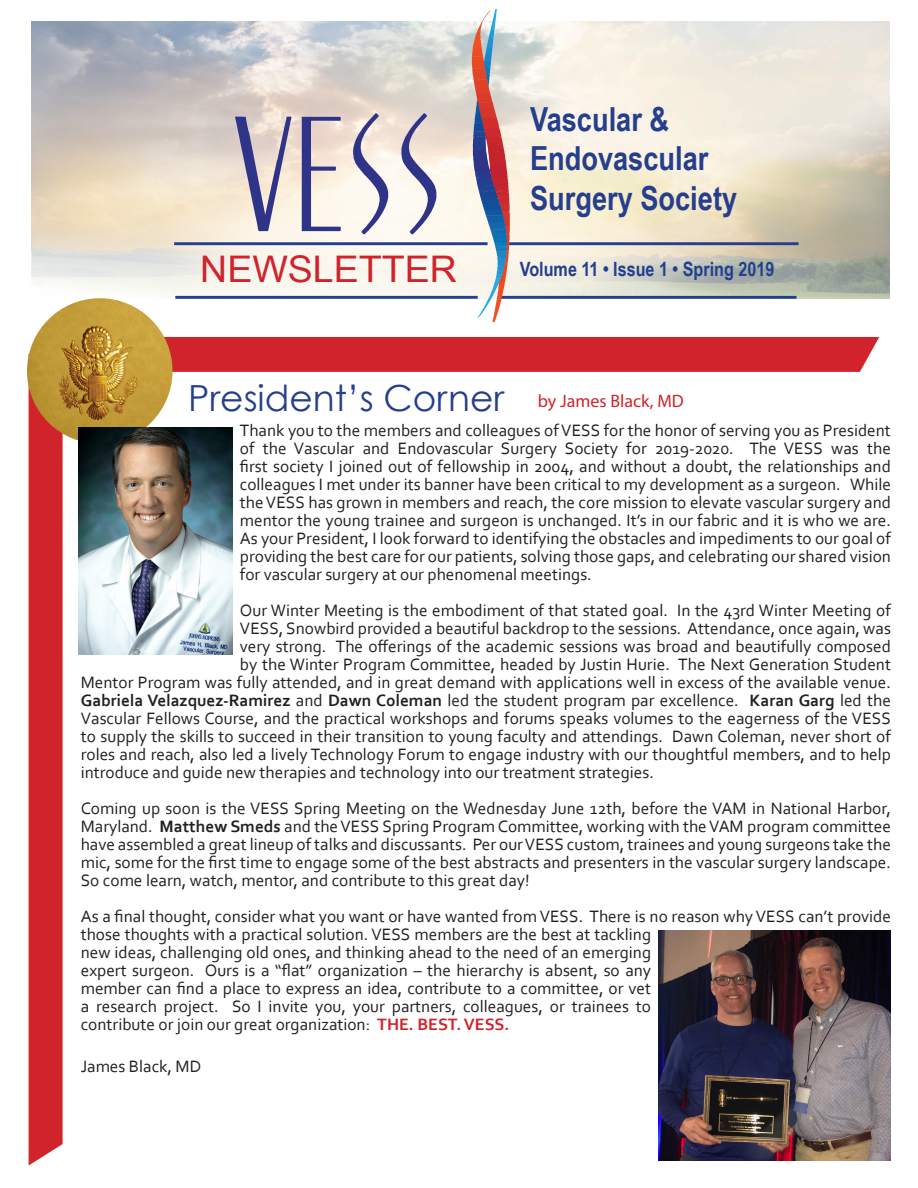
<style>
.page{position:relative;width:918px;height:1188px;background:#fff}
.page>*{position:absolute;margin:0;border:0;box-sizing:border-box;transform-origin:0 0}
.t1{font:36.6px "Arial Narrow";color:#d1232a;scale:1.25 1}
.t2{font:36px "Century Gothic";color:#253f8e}
.t3{font:700 33.15px "Arial Narrow";color:#253f8e}
.t4{font:700 19.65px "Arial Narrow";color:#233f8f}
.t5{font:18px "Myriad Pro";color:#d1232a}
.t6{font:17.25px/18px "Corbel";color:#231f20;text-align:justify}
.t7{font:700 17.25px "Corbel";color:#231f20}
.s1{font-weight:400}
.s2{font-weight:700}
.s3{font-weight:700;color:#d1232a}
</style>
<div class="page">
<hr style="left:175px;top:296px;width:303px;height:3px;background:#253f8e">
<hr style="left:174px;top:242px;width:314px;height:3px;background:#253f8e">
<hr style="left:499px;top:296px;width:298px;height:3px;background:#253f8e">
<hr style="left:507px;top:242px;width:292px;height:3px;background:#253f8e">
<div style="left:165px;top:337px;width:714px;height:35px;background:#d1232a"></div>
<div style="left:29px;top:390px;width:34px;height:776px;background:#d1232a"></div>
<img style="left:27px;top:298px;width:146px;height:146px;border-radius:73px">
<img style="left:79px;top:428px;width:154px;height:226px">
<img style="left:659px;top:930px;width:232px;height:231px">
<svg style="left:301px;top:116px;width:40px;height:115px;background:#bab2c2"></svg>
<svg style="left:235px;top:116px;width:57px;height:115px;background:#bdb4c0"></svg>
<svg style="left:401px;top:113px;width:36px;height:122px"></svg>
<svg style="left:353px;top:113px;width:36px;height:122px"></svg>
<img style="left:472px;top:9px;width:38px;height:313px">
<h1 class="t1" style="left:200px;top:242px;width:207px">NEWSLETTER</h1>
<p class="t3" style="left:530px;top:94px;width:141px">Vascular &amp;</p>
<p class="t3" style="left:530px;top:134px;width:180px">Endovascular</p>
<p class="t3" style="left:530px;top:173px;width:209px">Surgery Society</p>
<p class="t4" style="left:520px;top:254px;width:256px">Volume 11 • Issue 1 • Spring 2019</p>
<p class="t2" style="left:188px;top:376px;width:317px">President’s Corner</p>
<p class="t5" style="left:538px;top:390px;width:148px">by James Black, MD</p>
<p class="t6" style="left:240px;top:421px;width:653px">Thank you to the members and colleagues of VESS for the honor of serving you as President of the Vascular and Endovascular Surgery Society for 2019-2020. The VESS was the first society I joined out of fellowship in 2004, and without a doubt, the relationships and colleagues I met under its banner have been critical to my development as a surgeon. While the VESS has grown in members and reach, the core mission to elevate vascular surgery and mentor the young trainee and surgeon is unchanged. It’s in our fabric and it is who we are.<br>As your President, I look forward to identifying the obstacles and impediments to our goal of providing the best care for our patients, solving those gaps, and celebrating our shared vision for vascular surgery at our phenomenal meetings.</p>
<p class="t6" style="left:240px;top:601px;width:653px">Our Winter Meeting is the embodiment of that stated goal. In the 43rd Winter Meeting of</p>
<p class="t6" style="left:240px;top:619px;width:653px">VESS, Snowbird provided a beautiful backdrop to the sessions. Attendance, once again, was</p>
<p class="t6" style="left:240px;top:637px;width:653px">very strong. The offerings of the academic sessions was broad and beautifully composed</p>
<p class="t6" style="left:240px;top:655px;width:653px">by the Winter Program Committee, headed by Justin Hurie. The Next Generation Student</p>
<p class="t6" style="left:81px;top:673px;width:812px">Mentor Program was fully attended, and in great demand with applications well in excess of the available venue.</p>
<p class="t7" style="left:81px;top:690px;width:812px">Gabriela Velazquez-Ramirez <span class="s1">and</span> Dawn Coleman <span class="s1">led the student program par excellence.</span> Karan Garg <span class="s1">led the</span></p>
<p class="t6" style="left:81px;top:709px;width:812px">Vascular Fellows Course, and the practical workshops and forums speaks volumes to the eagerness of the VESS</p>
<p class="t6" style="left:81px;top:727px;width:812px">to supply the skills to succeed in their transition to young faculty and attendings. Dawn Coleman, never short of</p>
<p class="t6" style="left:81px;top:745px;width:812px">roles and reach, also led a lively Technology Forum to engage industry with our thoughtful members, and to help</p>
<p class="t6" style="left:81px;top:763px;width:575px">introduce and guide new therapies and technology into our treatment strategies.</p>
<p class="t6" style="left:81px;top:799px;width:812px">Coming up soon is the VESS Spring Meeting on the Wednesday June 12th, before the VAM in National Harbor, Maryland. <span class="s2">Matthew Smeds</span> and the VESS Spring Program Committee, working with the VAM program committee have assembled a great lineup of talks and discussants. Per our VESS custom, trainees and young surgeons take the mic, some for the first time to engage some of the best abstracts and presenters in the vascular surgery landscape.<br>So come learn, watch, mentor, and contribute to this great day!</p>
<p class="t6" style="left:81px;top:907px;width:812px;text-align:left">As a final thought, consider what you want or have wanted from VESS. There is no reason why VESS can’t provide those thoughts with a practical solution. VESS members are the best at tackling<br>new ideas, challenging old ones, and thinking ahead to the need of an emerging<br>expert surgeon. Ours is a “flat” organization – the hierarchy is absent, so any<br>member can find a place to express an idea, contribute to a committee, or vet<br>a research project. So I invite you, your partners, colleagues, or trainees to<br>contribute or join our great organization: <span class="s3">THE. BEST. VESS.</span></p>
<p class="t6" style="left:81px;top:1057px;width:122px">James Black, MD</p>
</div>
